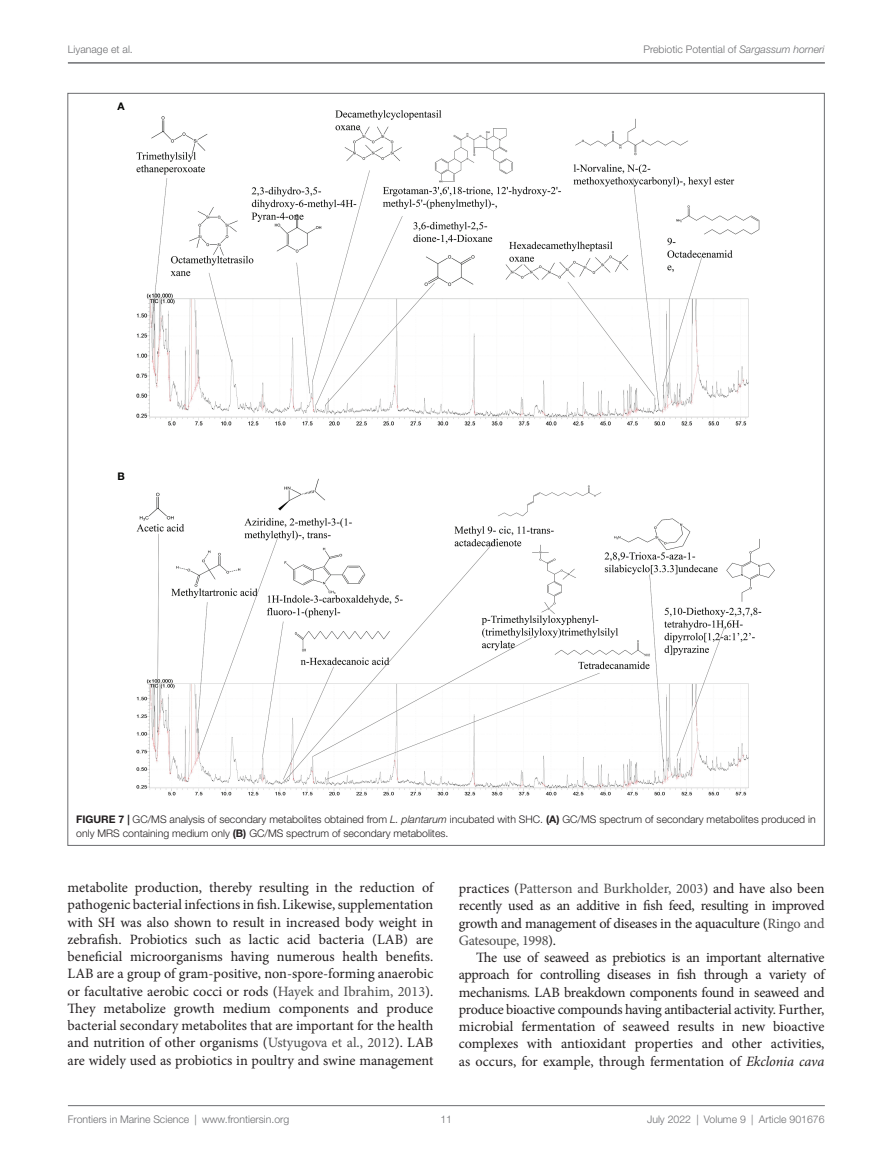
<style>
.page{position:relative;width:893px;height:1170px;background:#fff}
.page>*{position:absolute;margin:0;border:0;box-sizing:border-box;transform-origin:0 0}
.Para{font:14.25px/17.2px "Minion Pro";letter-spacing:-.01em;color:#231f20;text-align:justify}
.ParaIndent{font:14.25px/17.2px "Minion Pro";color:#231f20;text-align:justify}
.FigCaption{font:300 10.5px/14.2px "Helvetica Neue LT Std";color:#231f20}
.t1{font:300 10.5px "Helvetica Neue LT Std";color:#6c6d70}
.t2{font:700 10.5px "Helvetica Neue LT Std";color:#040503}
.s1{font-style:italic}
.s2{font-weight:700}
.s3{color:#4d4d4d}
</style>
<div class="page">
<hr style="left:68px;top:1105px;width:757px;height:1px;background:#6c6d70">
<hr style="left:68px;top:63px;width:757px;height:1px;background:#6c6d70">
<img style="left:137px;top:110px;width:638px;height:685px">
<p class="t1" style="left:68px;top:43px;width:66px">Liyanage et al.</p>
<p class="t2" style="left:118px;top:100px;width:9px">A</p>
<p class="t2" style="left:118px;top:469px;width:9px">B</p>
<p class="t1" style="left:643px;top:43px;width:183px">Prebiotic Potential of <span class="s1">Sargassum horneri</span></p>
<p class="FigCaption" style="left:76px;top:811px;width:741px"><span class="s2">FIGURE 7 |</span> GC/MS analysis of secondary metabolites obtained from <span class="s1">L. plantarum</span> incubated with SHC. <span class="s2">(A)</span> GC/MS spectrum of secondary metabolites produced in only MRS containing medium only <span class="s2">(B)</span> GC/MS spectrum of secondary metabolites.</p>
<p class="Para" style="left:68px;top:878px;width:367px">metabolite production, thereby resulting in the reduction of pathogenic bacterial infections in fish. Likewise, supplementation with SH was also shown to result in increased body weight in zebrafish. Probiotics such as lactic acid bacteria (LAB) are beneficial microorganisms having numerous health benefits.<br>LAB are a group of gram-positive, non-spore-forming anaerobic or facultative aerobic cocci or rods (<span class="s3">Hayek and Ibrahim, 2013</span>).<br>They metabolize growth medium components and produce bacterial secondary metabolites that are important for the health and nutrition of other organisms (<span class="s3">Ustyugova et al., 2012</span>). LAB are widely used as probiotics in poultry and swine management</p>
<p class="Para" style="left:459px;top:879px;width:367px">practices (<span class="s3">Patterson and Burkholder, 2003</span>) and have also been recently used as an additive in fish feed, resulting in improved growth and management of diseases in the aquaculture (<span class="s3">Ringo and Gatesoupe, 1998</span>).</p>
<p class="ParaIndent" style="left:459px;top:948px;width:367px;text-indent:17px">The use of seaweed as prebiotics is an important alternative approach for controlling diseases in fish through a variety of mechanisms. LAB breakdown components found in seaweed and produce bioactive compounds having antibacterial activity. Further, microbial fermentation of seaweed results in new bioactive complexes with antioxidant properties and other activities, as occurs, for example, through fermentation of <span class="s1">Ekclonia cava</span></p>
<p class="t1" style="left:68px;top:1112px;width:223px">Frontiers in Marine Science | www.frontiersin.org</p>
<p class="t1" style="left:440px;top:1112px;width:13px">11</p>
<p class="t1" style="left:647px;top:1112px;width:179px">July 2022 | Volume 9 | Article 901676</p>
</div>
